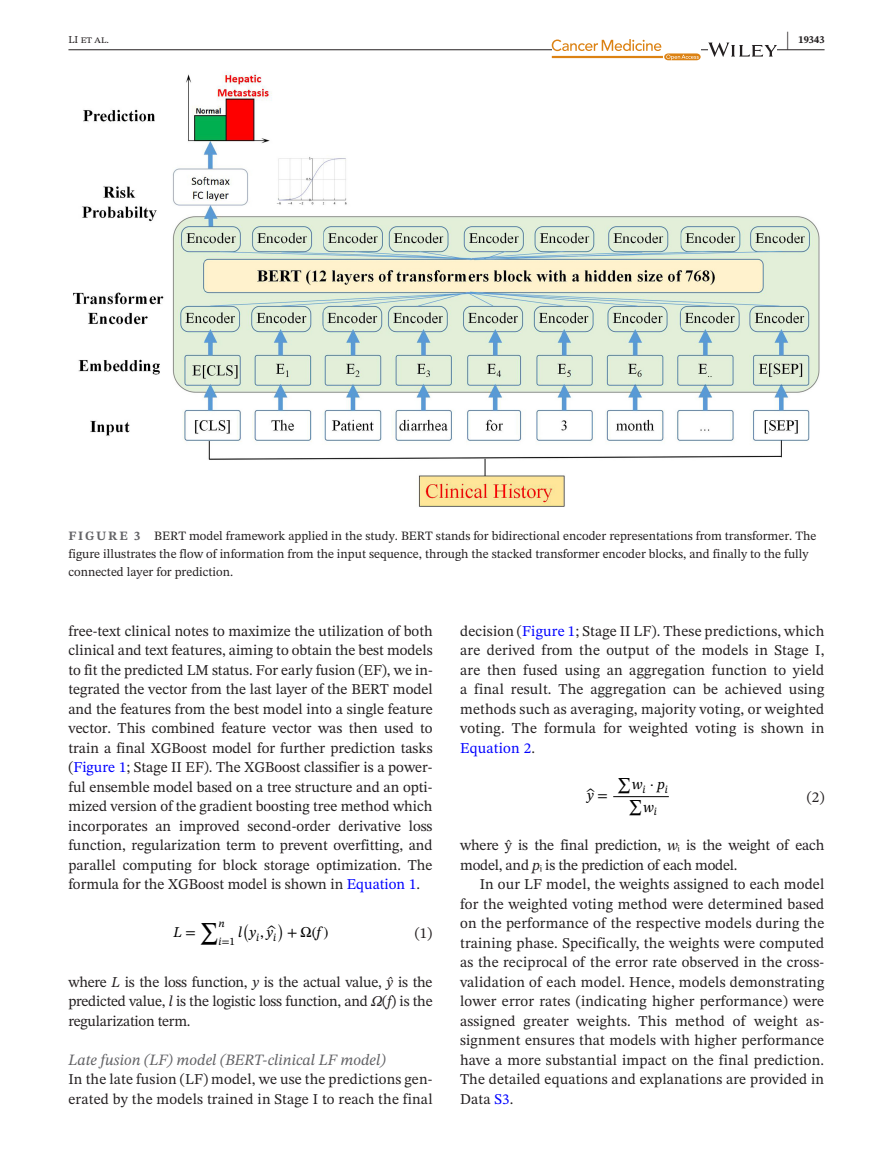
<style>
.page{position:relative;width:893px;height:1174px;background:#fff}
.page>*{position:absolute;margin:0;border:0;box-sizing:border-box;transform-origin:0 0}
.t1{font:700 21px "STIX Two Text";color:#231f20;scale:.42 1}
.t2{font:italic 15.75px "STIX Two Text";color:#636366}
.t3{font:15px/19.5px "STIX Two Text";letter-spacing:.01em;color:#231f20;text-align:justify}
.t4{font:15px/19.5px "STIX Two Text";letter-spacing:-.015em;color:#231f20}
.t5{font:italic 15px "STIX Two Text";color:#000}
.t6{font:15px "STIX Math Extensions";color:#000}
.t7{font:15px "STIX Math";color:#000}
.t8{font:italic 15px "STIX Math";color:#000}
.t9{font:12.75px/18px "STIX Two Text";color:#231f20}
.t10{font:italic 11.25px "STIX Two Text";color:#000}
.t11{font:10.5px "STIX Two Text";color:#231f20}
.t12{font:700 10.5px "STIX Two Text";color:#231f20}
.s1{font-weight:700;color:#636366}
.s2{color:#00f}
.s3{font-style:normal}
.s4{font-family:"STIX Math"}
.s5{font-family:"STIX Two Text";font-style:italic}
.s6{font-family:"STIX Math";font-style:normal}
.s7{font-style:italic}
.s8{font-family:"STIX";font-style:italic}
.s9{font-family:"STIX Math Script";font-style:normal}
.s10{font-family:"STIX Two Text"}
.s11{font-family:"Times New Roman PSMT unicode"}
</style>
<div class="page">
<hr style="left:68px;top:49px;width:756px;height:1px;background:#231f20">
<svg style="left:552px;top:39px;width:149px;height:21px"></svg>
<svg style="left:708px;top:43px;width:69px;height:14px"></svg>
<hr style="left:613px;top:796px;width:56px;height:1px;background:#000">
<img style="left:73px;top:72px;width:747px;height:435px">
<h1 class="t1" style="left:787px;top:24px;width:8px">|</h1>
<p class="t11" style="left:68px;top:32px;width:42px">LI et al.</p>
<p class="t12" style="left:798px;top:32px;width:27px">19343</p>
<p class="t9" style="left:68px;top:526px;width:749px"><span class="s1">FIGURE 3</span> BERT model framework applied in the study. BERT stands for bidirectional encoder representations from transformer. The figure illustrates the flow of information from the input sequence, through the stacked transformer encoder blocks, and finally to the fully connected layer for prediction.</p>
<p class="t3" style="left:68px;top:621px;width:366px">free-text clinical notes to maximize the utilization of both clinical and text features, aiming to obtain the best models to fit the predicted LM status. For early fusion (EF), we in&shy;tegrated the vector from the last layer of the BERT model and the features from the best model into a single feature vector. This combined feature vector was then used to train a final XGBoost model for further prediction tasks (<span class="s2">Figure 1</span>; Stage II EF). The XGBoost classifier is a power&shy;ful ensemble model based on a tree structure and an opti&shy;mized version of the gradient boosting tree method which incorporates an improved second-order derivative loss function, regularization term to prevent overfitting, and parallel computing for block storage optimization. The formula for the XGBoost model is shown in <span class="s2">Equation 1</span>.</p>
<p class="t6" style="left:199px;top:909px;width:27px">∑<sub>n</sub></p>
<p class="t5" style="left:238px;top:925px;width:6px">l</p>
<p class="t6" style="left:243px;top:911px;width:8px">(</p>
<p class="t5" style="left:250px;top:925px;width:28px">y<sub>i</sub><span class="s3">,</span> y<span class="s4">̂</span><sub>i</sub></p>
<p class="t6" style="left:277px;top:911px;width:8px">)</p>
<p class="t7" style="left:287px;top:927px;width:43px">+Ω(<span class="s5">f</span>)</p>
<p class="t5" style="left:173px;top:925px;width:24px">L<span class="s6">=</span></p>
<p class="t3" style="left:415px;top:923px;width:19px">(1)</p>
<p class="t10" style="left:219px;top:936px;width:18px">i<span class="s6">=</span><span class="s3">1</span></p>
<p class="t3" style="left:68px;top:972px;width:366px">where <span class="s7">L</span> is the loss function, <span class="s7">y</span> is the actual value, <span class="s7">ŷ</span> is the predicted value, <span class="s7">l</span> is the logistic loss function, and <span class="s8">Ω</span>(<span class="s7">f</span>) is the regularization term.</p>
<p class="t2" style="left:68px;top:1048px;width:319px">Late fusion (LF) model (BERT-clinical LF model)</p>
<p class="t3" style="left:68px;top:1069px;width:366px">In the late fusion (LF) model, we use the predictions gen&shy;erated by the models trained in Stage I to reach the final</p>
<p class="t3" style="left:460px;top:621px;width:366px">decision (<span class="s2">Figure 1</span>; Stage II LF). These predictions, which are derived from the output of the models in Stage I, are then fused using an aggregation function to yield a final result. The aggregation can be achieved using methods such as averaging, majority voting, or weighted voting. The formula for weighted voting is shown in <span class="s2">Equation 2</span>.</p>
<p class="t6" style="left:617px;top:765px;width:15px">∑</p>
<p class="t5" style="left:632px;top:777px;width:37px">w<sub>i</sub> <span class="s9">⋅</span>p<sub>i</sub></p>
<p class="t6" style="left:628px;top:787px;width:15px">∑</p>
<p class="t5" style="left:643px;top:799px;width:15px">w<sub>i</sub></p>
<p class="t8" style="left:586px;top:786px;width:23px">̂<span class="s10">y</span> <span class="s3">=</span></p>
<p class="t3" style="left:807px;top:786px;width:19px">(2)</p>
<p class="t4" style="left:460px;top:835px;width:366px">where ŷ is the final prediction, <span class="s7">w</span><span class="s11">ᵢ</span> is the weight of each model, and <span class="s7">p</span><span class="s11">ᵢ</span> is the prediction of each model.</p>
<p class="t3" style="left:460px;top:874px;width:366px;text-indent:20px">In our LF model, the weights assigned to each model for the weighted voting method were determined based on the performance of the respective models during the training phase. Specifically, the weights were computed as the reciprocal of the error rate observed in the cross&shy;validation of each model. Hence, models demonstrating lower error rates (indicating higher performance) were assigned greater weights. This method of weight as&shy;signment ensures that models with higher performance have a more substantial impact on the final prediction.<br>The detailed equations and explanations are provided in Data <span class="s2">S3</span>.</p>
</div>
